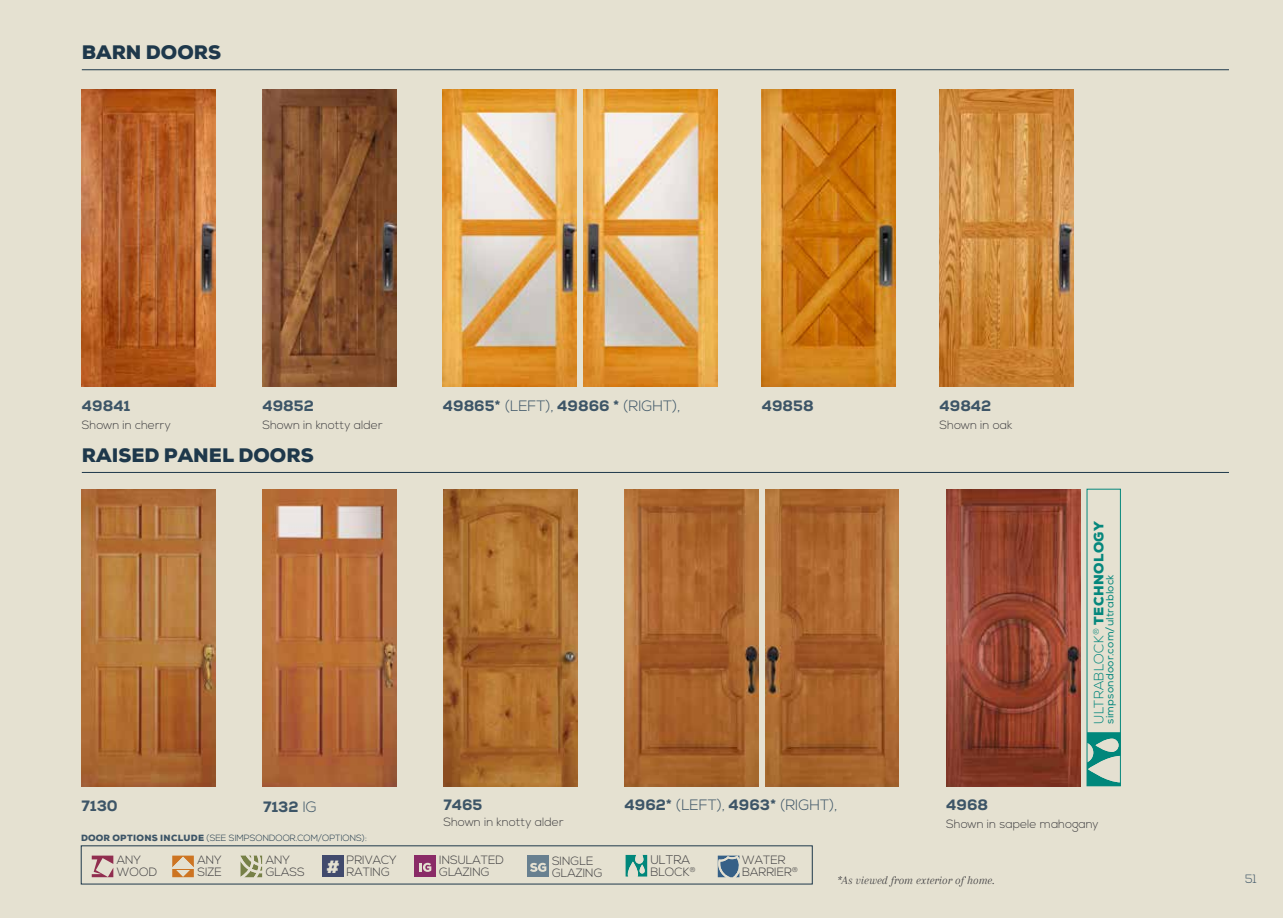
<style>
.page{position:relative;width:1283px;height:918px;background:#fff}
.page>*{position:absolute;margin:0;border:0;box-sizing:border-box;transform-origin:0 0}
.t1{font:900 19.5px "Nexa";color:#1e384b}
.t2{font:900 17.7px "Nexa";color:#e4e0d1}
.t3{font:300 15px "Nexa";color:#3d5567}
.t4{font:800 15px "Nexa";color:#3d5567}
.t5{font:300 13.5px "Nexa";letter-spacing:.02em;color:#05877c}
.t6{font:300 12.45px "Nexa";color:#414042}
.t7{font:300 12px/12px "Nexa";color:#414042}
.t8{font:italic 12px "Arapey";color:#414042}
.t9{font:300 12px "Nexa";color:#3d5567}
.t10{font:10.5px "Nexa";letter-spacing:.02em;color:#05877c}
.t11{font:300 9px "Nexa";color:#1e384b}
.s1{font-weight:800}
.s2{font-weight:900}
.s3{font-weight:300}
.s4{font-weight:900;color:#3d5567}
</style>
<div class="page">
<div style="left:0;top:0;width:1282px;height:918px;background:#e5e1d1"></div>
<img style="left:946px;top:489px;width:134px;height:297px">
<hr style="left:82px;top:69px;width:1147px;height:1px;background:#1e384b">
<img style="left:82px;top:489px;width:133px;height:297px">
<img style="left:82px;top:89px;width:134px;height:297px">
<img style="left:262px;top:489px;width:134px;height:297px">
<img style="left:624px;top:489px;width:134px;height:297px">
<img style="left:765px;top:489px;width:134px;height:297px">
<img style="left:443px;top:489px;width:134px;height:297px">
<div style="left:414px;top:856px;width:22px;height:21px;background:#8a2b67"></div>
<svg style="left:419px;top:863px;width:12px;height:9px"></svg>
<div style="left:527px;top:856px;width:22px;height:21px;background:#688090"></div>
<svg style="left:530px;top:863px;width:16px;height:9px"></svg>
<svg style="left:240px;top:856px;width:22px;height:21px"></svg>
<svg style="left:172px;top:856px;width:22px;height:21px"></svg>
<div style="left:322px;top:856px;width:22px;height:21px;background:#414a6d"></div>
<svg style="left:92px;top:856px;width:21px;height:21px"></svg>
<svg style="left:718px;top:856px;width:21px;height:21px"></svg>
<svg style="left:625px;top:855px;width:22px;height:22px"></svg>
<div style="left:639px;top:865px;width:5px;height:9px;background:#e4e0d1;border-radius:3px"></div>
<svg style="left:1088px;top:732px;width:30px;height:52px"></svg>
<svg style="left:1095px;top:739px;width:23px;height:13px"></svg>
<hr style="left:82px;top:472px;width:1147px;height:1px;background:#1e384b">
<img style="left:262px;top:89px;width:134px;height:297px">
<img style="left:443px;top:89px;width:134px;height:297px">
<img style="left:584px;top:89px;width:134px;height:297px">
<img style="left:761px;top:89px;width:134px;height:297px">
<img style="left:939px;top:89px;width:134px;height:297px">
<h1 class="t1" style="left:82px;top:40px;width:141px">BARN DOORS</h1>
<p class="t4" style="left:82px;top:396px;width:50px">49841</p>
<p class="t7" style="left:82px;top:419px;width:91px">Shown in cherry</p>
<p class="t4" style="left:262px;top:396px;width:53px">49852</p>
<p class="t7" style="left:262px;top:419px;width:122px">Shown in knotty alder</p>
<h1 class="t1" style="left:82px;top:443px;width:233px">RAISED PANEL DOORS</h1>
<p class="t3" style="left:443px;top:397px;width:239px"><span class="s1">49865*</span> (LEFT), <span class="s1">49866 *</span> (RIGHT),</p>
<p class="t4" style="left:761px;top:396px;width:53px">49858</p>
<p class="t4" style="left:939px;top:396px;width:53px">49842</p>
<p class="t7" style="left:939px;top:419px;width:74px">Shown in oak</p>
<p class="t5" style="left:1091px;top:724px;width:204px;rotate:-90deg">ULTRABLOCK<sup>®</sup> <span class="s2">TECHNOLOGY</span></p>
<p class="t10" style="left:1103px;top:724px;width:151px;rotate:-90deg">simpsondoor.com/ultrablock</p>
<p class="t4" style="left:263px;top:797px;width:55px">7132 <span class="s3">IG</span></p>
<p class="t4" style="left:443px;top:795px;width:40px">7465</p>
<p class="t3" style="left:624px;top:796px;width:214px"><span class="s1">4962*</span> (LEFT), <span class="s1">4963*</span> (RIGHT),</p>
<p class="t7" style="left:443px;top:816px;width:122px">Shown in knotty alder</p>
<p class="t7" style="left:439px;top:855px;width:66px">INSULATED<br>GLAZING</p>
<p class="t7" style="left:552px;top:855px;width:52px">SINGLE<br>GLAZING</p>
<p class="t4" style="left:946px;top:795px;width:43px">4968</p>
<p class="t7" style="left:946px;top:819px;width:154px">Shown in sapele mahogany</p>
<p class="t4" style="left:82px;top:796px;width:38px">7130</p>
<p class="t11" style="left:81px;top:833px;width:287px"><span class="s4">DOOR OPTIONS INCLUDE</span> (SEE SIMPSONDOOR.COM/OPTIONS):</p>
<p class="t6" style="left:650px;top:852px;width:41px">ULTRA</p>
<p class="t7" style="left:650px;top:866px;width:47px">BLOCK<sup>®</sup></p>
<p class="t7" style="left:197px;top:854px;width:26px">ANY<br>SIZE</p>
<h2 class="t2" style="left:326px;top:856px;width:15px">#</h2>
<p class="t7" style="left:347px;top:855px;width:52px">PRIVACY<br>RATING</p>
<p class="t7" style="left:117px;top:855px;width:42px">ANY<br>WOOD</p>
<p class="t7" style="left:742px;top:855px;width:58px">WATER<br>BARRIER<sup>®</sup></p>
<p class="t7" style="left:266px;top:855px;width:40px">ANY<br>GLASS</p>
<p class="t8" style="left:837px;top:874px;width:159px">*As viewed from exterior of home.</p>
<p class="t9" style="left:1245px;top:872px;width:13px">51</p>
</div>
